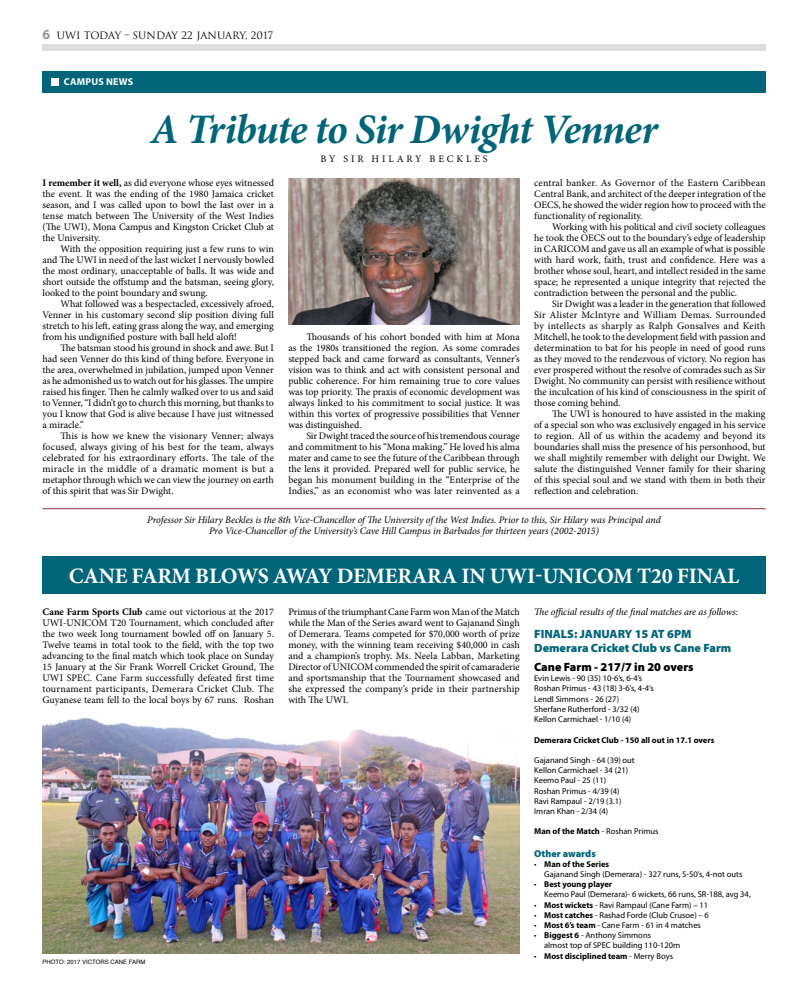
<style>
.page{position:relative;width:794px;height:1007px;background:#fff}
.page>*{position:absolute;margin:0;border:0;box-sizing:border-box;transform-origin:0 0}
.t1{font:italic 700 42px "Minion Pro";letter-spacing:-.025em;color:#006579}
.t2{font:700 22px "Minion Pro";letter-spacing:-.01em;color:#fff}
.t3{font:900 12px/14.4px "Myriad Pro";color:#006579}
.t4{font:900 12px "Myriad Pro";color:#000}
.t5{font:10px/11px "Minion Pro";color:#000;text-align:justify}
.t6{font:italic 10px/11px "Minion Pro";letter-spacing:-.01em;color:#000;text-align:center}
.t7{font:10px "Trajan";color:#000}
.t8{font:10px "Minion Pro";letter-spacing:.29em;color:#000}
.t9{font:900 10px "Myriad Pro";color:#006579}
.t10{font:700 10px "Myriad Pro";letter-spacing:.02em;color:#fff}
.t11{font:8.5px/10.2px "Myriad Pro";color:#000}
.t12{font:700 8.5px "Myriad Pro";color:#000}
.t13{font:6px "Helvetica";color:#000}
.s1{font-family:"Myriad Pro";font-weight:700;font-size:14px;color:#939598}
.s2{font-weight:700}
.s3{font-weight:400}
</style>
<div class="page">
<div style="left:42px;top:44px;width:723px;height:7px;background:#dcddde"></div>
<div style="left:42px;top:71px;width:723px;height:21px;background:#006579"></div>
<div style="left:42px;top:556px;width:723px;height:37px;background:#006579"></div>
<div style="left:52px;top:78px;width:7px;height:8px;background:#fff"></div>
<img style="left:288px;top:179px;width:232px;height:145px">
<hr style="left:42px;top:508px;width:723px;height:1px;background:#962e34">
<img style="left:42px;top:718px;width:478px;height:235px">
<p class="t7" style="left:42px;top:29px;width:232px"><span class="s1">6</span> UWI TODAY – SUNDAY 22 JANUARY, 2017</p>
<p class="t10" style="left:64px;top:75px;width:71px">CAMPUS NEWS</p>
<h1 class="t1" style="left:150px;top:99px;width:509px">A Tribute to Sir Dwight Venner</h1>
<p class="t8" style="left:320px;top:152px;width:169px">BY SIR HILARY BECKLES</p>
<p class="t5" style="left:42px;top:177px;width:233px"><span class="s2">I remember it well,</span> as did everyone whose eyes witnessed the event. It was the ending of the 1980 Jamaica cricket season, and I was called upon to bowl the last over in a tense match between The University of the West Indies (The UWI), Mona Campus and Kingston Cricket Club at the University.</p>
<p class="t5" style="left:42px;top:243px;width:233px;text-indent:18px">With the opposition requiring just a few runs to win and The UWI in need of the last wicket I nervously bowled the most ordinary, unacceptable of balls. It was wide and short outside the offstump and the batsman, seeing glory, looked to the point boundary and swung.</p>
<p class="t5" style="left:42px;top:298px;width:233px;text-indent:18px">What followed was a bespectacled, excessively afroed, Venner in his customary second slip position diving full stretch to his left, eating grass along the way, and emerging from his undignified posture with ball held aloft!</p>
<p class="t5" style="left:42px;top:342px;width:233px;text-indent:18px">The batsman stood his ground in shock and awe. But I had seen Venner do this kind of thing before. Everyone in the area, overwhelmed in jubilation, jumped upon Venner as he admonished us to watch out for his glasses. The umpire raised his finger. Then he calmly walked over to us and said to Venner, “I didn’t go to church this morning, but thanks to you I know that God is alive because I have just witnessed a miracle.”</p>
<p class="t5" style="left:42px;top:430px;width:233px;text-indent:18px">This is how we knew the visionary Venner; always focused, always giving of his best for the team, always celebrated for his extraordinary efforts. The tale of the miracle in the middle of a dramatic moment is but a metaphor through which we can view the journey on earth of this spirit that was Sir Dwight.</p>
<p class="t5" style="left:534px;top:177px;width:233px">central banker. As Governor of the Eastern Caribbean Central Bank, and architect of the deeper integration of the OECS, he showed the wider region how to proceed with the functionality of regionality.</p>
<p class="t5" style="left:534px;top:221px;width:233px;text-indent:18px">Working with his political and civil society colleagues he took the OECS out to the boundary’s edge of leadership in CARICOM and gave us all an example of what is possible with hard work, faith, trust and confidence. Here was a brother whose soul, heart, and intellect resided in the same space; he represented a unique integrity that rejected the contradiction between the personal and the public.</p>
<p class="t5" style="left:534px;top:298px;width:233px;text-indent:18px">Sir Dwight was a leader in the generation that followed Sir Alister McIntyre and William Demas. Surrounded by intellects as sharply as Ralph Gonsalves and Keith Mitchell, he took to the development field with passion and determination to bat for his people in need of good runs as they moved to the rendezvous of victory. No region has ever prospered without the resolve of comrades such as Sir Dwight. No community can persist with resilience without the inculcation of his kind of consciousness in the spirit of those coming behind.</p>
<p class="t5" style="left:534px;top:408px;width:233px;text-indent:18px">The UWI is honoured to have assisted in the making of a special son who was exclusively engaged in his service to region. All of us within the academy and beyond its boundaries shall miss the presence of his personhood, but we shall mightily remember with delight our Dwight. We salute the distinguished Venner family for their sharing of this special soul and we stand with them in both their reflection and celebration.</p>
<p class="t6" style="left:147px;top:514px;width:515px">Professor Sir Hilary Beckles is the 8th Vice-Chancellor of The University of the West Indies. Prior to this, Sir Hilary was Principal and<br>Pro Vice-Chancellor of the University’s Cave Hill Campus in Barbados for thirteen years (2002-2015)</p>
<h2 class="t2" style="left:69px;top:560px;width:672px">CANE FARM BLOWS AWAY DEMERARA IN UWI-UNICOM T20 FINAL</h2>
<p class="t5" style="left:288px;top:331px;width:233px;text-indent:18px">Thousands of his cohort bonded with him at Mona as the 1980s transitioned the region. As some comrades stepped back and came forward as consultants, Venner’s vision was to think and act with consistent personal and public coherence. For him remaining true to core values was top priority. The praxis of economic development was always linked to his commitment to social justice. It was within this vortex of progressive possibilities that Venner was distinguished.</p>
<p class="t5" style="left:288px;top:430px;width:233px;text-indent:18px">Sir Dwight traced the source of his tremendous courage and commitment to his “Mona making.” He loved his alma mater and came to see the future of the Caribbean through the lens it provided. Prepared well for public service, he began his monument building in the “Enterprise of the Indies,” as an economist who was later reinvented as a</p>
<p class="t5" style="left:42px;top:606px;width:233px"><span class="s2">Cane Farm Sports Club</span> came out victorious at the 2017<br>UWI-UNICOM T20 Tournament, which concluded after the two week long tournament bowled off on January 5.<br>Twelve teams in total took to the field, with the top two advancing to the final match which took place on Sunday 15 January at the Sir Frank Worrell Cricket Ground, The UWI SPEC. Cane Farm successfully defeated first time tournament participants, Demerara Cricket Club. The Guyanese team fell to the local boys by 67 runs. Roshan</p>
<p class="t13" style="left:42px;top:957px;width:104px">PHOTO: 2017 VICTORS CANE FARM</p>
<p class="t5" style="left:288px;top:606px;width:233px">Primus of the triumphant Cane Farm won Man of the Match while the Man of the Series award went to Gajanand Singh of Demerara. Teams competed for $70,000 worth of prize money, with the winning team receiving $40,000 in cash and a champion’s trophy. Ms. Neela Labban, Marketing Director of UNICOM commended the spirit of camaraderie and sportsmanship that the Tournament showcased and she expressed the company’s pride in their partnership with The UWI.</p>
<p class="t6" style="left:534px;top:606px;width:205px">The official results of the final matches are as follows:</p>
<p class="t3" style="left:534px;top:626px;width:199px">FINALS: JANUARY 15 AT 6PM<br>Demerara Cricket Club vs Cane Farm</p>
<p class="t4" style="left:534px;top:659px;width:161px">Cane Farm - 217/7 in 20 overs</p>
<p class="t11" style="left:534px;top:673px;width:121px">Evin Lewis - 90 (35) 10-6’s, 6-4’s<br>Roshan Primus - 43 (18) 3-6’s, 4-4’s<br>Lendl Simmons - 26 (27)<br>Sherfane Rutherford - 3/32 (4)<br>Kellon Carmichael - 1/10 (4)</p>
<p class="t12" style="left:534px;top:734px;width:182px">Demerara Cricket Club - 150 all out in 17.1 overs</p>
<p class="t11" style="left:534px;top:754px;width:102px">Gajanand Singh - 64 (39) out<br>Kellon Carmichael - 34 (21)<br>Keemo Paul - 25 (11)<br>Roshan Primus - 4/39 (4)<br>Ravi Rampaul - 2/19 (3.1)<br>Imran Khan - 2/34 (4)</p>
<p class="t12" style="left:534px;top:825px;width:126px">Man of the Match <span class="s3">- Roshan Primus</span></p>
<p class="t9" style="left:534px;top:846px;width:63px">Other awards</p>
<p class="t11" style="left:544px;top:858px;width:200px;text-indent:-10px">• <span class="s2">Man of the Series<br></span>Gajanand Singh (Demerara) - 327 runs, 5-50’s, 4-not outs</p>
<p class="t11" style="left:544px;top:879px;width:208px;text-indent:-10px">• <span class="s2">Best young player<br></span>Keemo Paul (Demerara)- 6 wickets, 66 runs, SR-188, avg 34,</p>
<p class="t11" style="left:534px;top:899px;width:175px">• <span class="s2">Most wickets</span> - Ravi Rampaul (Cane Farm) – 11</p>
<p class="t11" style="left:534px;top:909px;width:176px">• <span class="s2">Most catches</span> - Rashad Forde (Club Crusoe) – 6</p>
<p class="t11" style="left:534px;top:919px;width:168px">• <span class="s2">Most 6’s team</span> - Cane Farm - 61 in 4 matches</p>
<p class="t11" style="left:544px;top:930px;width:137px;text-indent:-10px">• <span class="s2">Biggest 6</span> - Anthony Simmons<br>almost top of SPEC building 110-120m</p>
<p class="t12" style="left:534px;top:950px;width:140px"><span class="s3">•</span> Most disciplined team <span class="s3">- Merry Boys</span></p>
</div>
